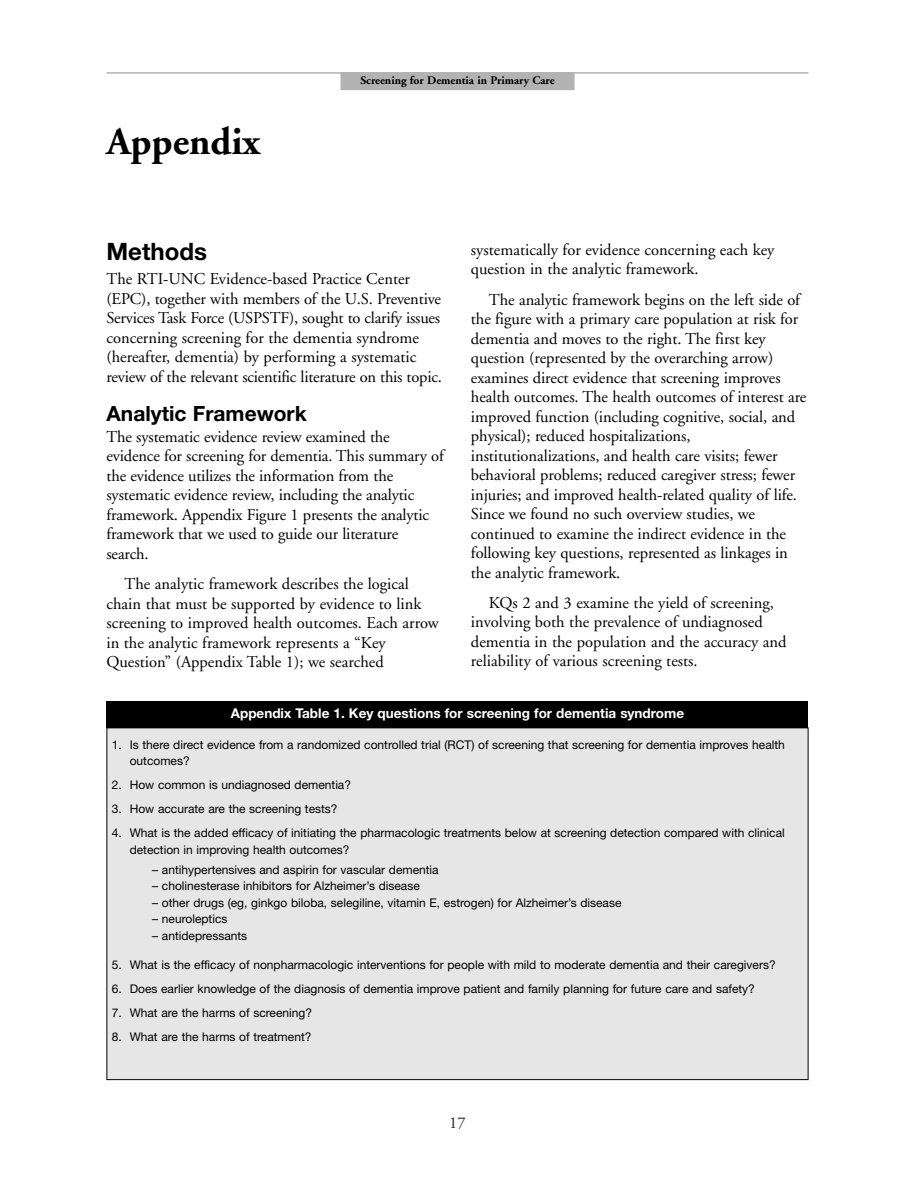
<style>
.page{position:relative;width:918px;height:1188px;background:#fff}
.page>*{position:absolute;margin:0;border:0;box-sizing:border-box;transform-origin:0 0}
.t1{font:700 39px "Adobe Garamond";color:#000}
.t2{font:700 24px "Helvetica Neue";color:#000}
.t3{font:700 21px "Helvetica Neue";color:#000}
.t4{font:16.5px/19.5px "Adobe Garamond";letter-spacing:-.005em;color:#000}
.t5{font:16.5px "Adobe Garamond";color:#231f1f}
.t6{font:700 13.5px "Helvetica Neue";color:#fff}
.t7{font:12px/16.5px "Helvetica Neue";color:#000}
.t8{font:700 11.7px "Adobe Garamond";color:#000}
</style>
<div class="page">
<hr style="left:106px;top:72px;width:702px;height:2px;background:#b3b3b3">
<div style="left:340px;top:72px;width:234px;height:18px;background:#b3b3b3"></div>
<div style="left:107px;top:728px;width:701px;height:351px;background:#e6e6e6"></div>
<div style="left:106px;top:701px;width:702px;height:27px;background:#000"></div>
<h1 class="t1" style="left:106px;top:126px;width:155px">Appendix</h1>
<p class="t8" style="left:360px;top:76px;width:196px">Screening for Dementia in Primary Care</p>
<h2 class="t2" style="left:106px;top:243px;width:102px">Methods</h2>
<p class="t4" style="left:106px;top:271px;width:337px">The RTI-UNC Evidence-based Practice Center (EPC), together with members of the U.S. Preventive Services Task Force (USPSTF), sought to clarify issues concerning screening for the dementia syndrome (hereafter, dementia) by performing a systematic review of the relevant scientific literature on this topic.</p>
<p class="t3" style="left:106px;top:406px;width:202px">Analytic Framework</p>
<p class="t4" style="left:106px;top:428px;width:339px">The systematic evidence review examined the evidence for screening for dementia. This summary of the evidence utilizes the information from the systematic evidence review, including the analytic framework. Appendix Figure 1 presents the analytic framework that we used to guide our literature search.</p>
<p class="t4" style="left:106px;top:576px;width:334px;text-indent:18px">The analytic framework describes the logical chain that must be supported by evidence to link screening to improved health outcomes. Each arrow in the analytic framework represents a “Key Question” (Appendix Table 1); we searched</p>
<p class="t4" style="left:471px;top:241px;width:305px">systematically for evidence concerning each key question in the analytic framework.</p>
<p class="t4" style="left:471px;top:291px;width:337px;text-indent:18px">The analytic framework begins on the left side of the figure with a primary care population at risk for dementia and moves to the right. The first key question (represented by the overarching arrow) examines direct evidence that screening improves health outcomes. The health outcomes of interest are improved function (including cognitive, social, and physical); reduced hospitalizations, institutionalizations, and health care visits; fewer behavioral problems; reduced caregiver stress; fewer injuries; and improved health-related quality of life.<br>Since we found no such overview studies, we continued to examine the indirect evidence in the following key questions, represented as linkages in the analytic framework.</p>
<p class="t4" style="left:471px;top:595px;width:317px;text-indent:18px">KQs 2 and 3 examine the yield of screening, involving both the prevalence of undiagnosed dementia in the population and the accuracy and reliability of various screening tests.</p>
<p class="t6" style="left:231px;top:708px;width:455px">Appendix Table 1. Key questions for screening for dementia syndrome</p>
<p class="t7" style="left:130px;top:737px;width:657px;text-indent:-18px">1. Is there direct evidence from a randomized controlled trial (RCT) of screening that screening for dementia improves health outcomes?</p>
<p class="t7" style="left:112px;top:778px;width:241px">2. How common is undiagnosed dementia?</p>
<p class="t7" style="left:112px;top:802px;width:227px">3. How accurate are the screening tests?</p>
<p class="t7" style="left:130px;top:826px;width:657px;text-indent:-18px">4. What is the added efficacy of initiating the pharmacologic treatments below at screening detection compared with clinical detection in improving health outcomes?</p>
<p class="t7" style="left:152px;top:862px;width:288px">– antihypertensives and aspirin for vascular dementia</p>
<p class="t7" style="left:152px;top:879px;width:269px">– cholinesterase inhibitors for Alzheimer’s disease</p>
<p class="t7" style="left:152px;top:895px;width:471px">– other drugs (eg, ginkgo biloba, selegiline, vitamin E, estrogen) for Alzheimer’s disease</p>
<p class="t7" style="left:152px;top:912px;width:77px">– neuroleptics</p>
<p class="t7" style="left:152px;top:928px;width:97px">– antidepressants</p>
<p class="t7" style="left:112px;top:958px;width:665px">5. What is the efficacy of nonpharmacologic interventions for people with mild to moderate dementia and their caregivers?</p>
<p class="t7" style="left:112px;top:982px;width:645px">6. Does earlier knowledge of the diagnosis of dementia improve patient and family planning for future care and safety?</p>
<p class="t7" style="left:112px;top:1006px;width:202px">7. What are the harms of screening?</p>
<p class="t7" style="left:112px;top:1030px;width:201px">8. What are the harms of treatment?</p>
<p class="t5" style="left:449px;top:1116px;width:18px">17</p>
</div>
